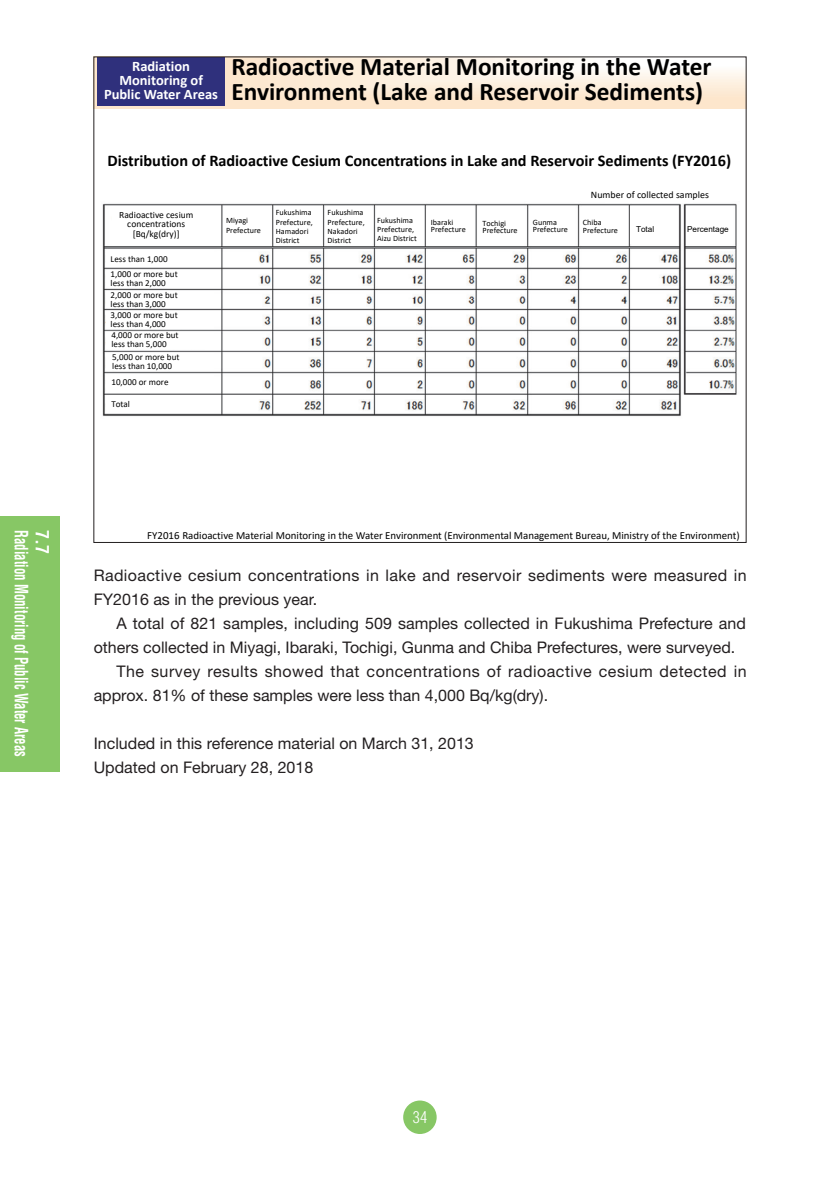
<style>
.page{position:relative;width:840px;height:1191px;background:#fff}
.page>*{position:absolute;margin:0;border:0;box-sizing:border-box;transform-origin:0 0}
.t1{font:700 25.4px/24.4px "Calibri";color:#000}
.t2{font:700 condensed 18px "Helvetica";color:#fff;scale:.71 1}
.t3{font:700 condensed 18px "Helvetica";color:#fff}
.t4{font:700 16.2px "Calibri";color:#000}
.t5{font:16px/24px "Helvetica Neue";letter-spacing:.005em;color:#231f20}
.t6{font:16px/24px "Helvetica Neue";letter-spacing:.03em;color:#231f20}
.t7{font:16px/24px "Helvetica Neue";letter-spacing:.025em;color:#231f20}
.t8{font:300 condensed 16px "Helvetica";color:#fff}
.t9{font:700 14.4px/14px "Calibri";color:#fff;text-align:center}
.t10{font:10.8px "Calibri";color:#000}
.t11{font:10px "Calibri";color:#000}
.t12{font:9.6px/10px "Calibri";color:#000;text-align:center}
.t13{font:9px/11.2px "Calibri";color:#000}
.t14{font:8.2px/9px "Calibri";color:#000}
.t15{font:8.2px "Arial";color:#000}
</style>
<div class="page">
<div style="left:403px;top:1100px;width:33px;height:34px;background:#87c765;border-radius:50%"></div>
<div style="left:0;top:516px;width:60px;height:255px;background:#87c765"></div>
<img style="left:102px;top:203px;width:635px;height:213px">
<div style="left:97px;top:57px;width:128px;height:49px;background:#2f307c"></div>
<div style="left:112px;top:207px;width:107px;height:38px;background:#fff"></div>
<div style="left:106px;top:250px;width:107px;height:17px;background:#fff"></div>
<div style="left:106px;top:270px;width:108px;height:16px;background:#fff"></div>
<div style="left:106px;top:291px;width:107px;height:16px;background:#fff"></div>
<div style="left:106px;top:312px;width:107px;height:17px;background:#fff"></div>
<div style="left:106px;top:332px;width:107px;height:17px;background:#fff"></div>
<div style="left:106px;top:353px;width:107px;height:17px;background:#fff"></div>
<div style="left:106px;top:375px;width:107px;height:17px;background:#fff"></div>
<div style="left:106px;top:396px;width:108px;height:17px;background:#fff"></div>
<div style="left:686px;top:207px;width:46px;height:37px;background:#fff"></div>
<div style="left:630px;top:207px;width:45px;height:37px;background:#fff"></div>
<div style="left:580px;top:207px;width:45px;height:37px;background:#fff"></div>
<div style="left:224px;top:207px;width:46px;height:37px;background:#fff"></div>
<div style="left:276px;top:207px;width:45px;height:37px;background:#fff"></div>
<div style="left:326px;top:207px;width:45px;height:37px;background:#fff"></div>
<div style="left:377px;top:207px;width:45px;height:37px;background:#fff"></div>
<div style="left:427px;top:207px;width:46px;height:38px;background:#fff"></div>
<div style="left:478px;top:207px;width:45px;height:37px;background:#fff"></div>
<div style="left:529px;top:207px;width:45px;height:37px;background:#fff"></div>
<p class="t9" style="left:104px;top:59px;width:115px">Radiation<br>Monitoring of<br>Public Water Areas</p>
<p class="t1" style="left:231px;top:54px;width:481px">Radioactive Material Monitoring in the Water<br>Environment (Lake and Reservoir Sediments)</p>
<p class="t4" style="left:107px;top:149px;width:625px">Distribution of Radioactive Cesium Concentrations in Lake and Reservoir Sediments (FY2016)</p>
<p class="t12" style="left:119px;top:209px;width:76px">Radioactive cesium concentrations [Bq/kg(dry)]</p>
<p class="t13" style="left:110px;top:250px;width:69px;line-height:15.8px">Less than 1,000<br>1,000 or more but</p>
<p class="t13" style="left:110px;top:277px;width:69px">less than 2,000<br>2,000 or more but</p>
<p class="t13" style="left:110px;top:298px;width:69px">less than 3,000<br>3,000 or more but</p>
<p class="t13" style="left:110px;top:318px;width:69px">less than 4,000<br>4,000 or more but</p>
<p class="t13" style="left:111px;top:338px;width:70px;line-height:12.6px">less than 5,000<br>5,000 or more but</p>
<p class="t13" style="left:111px;top:358px;width:62px;line-height:16px">less than 10,000<br>10,000 or more</p>
<p class="t13" style="left:111px;top:398px;width:20px">Total</p>
<p class="t11" style="left:590px;top:188px;width:119px">Number of collected samples</p>
<p class="t14" style="left:226px;top:215px;width:36px;line-height:9.8px">Miyagi<br>Prefecture</p>
<p class="t14" style="left:276px;top:208px;width:39px">Fukushima<br>Prefecture,<br>Hamadori<br>District</p>
<p class="t14" style="left:327px;top:208px;width:39px">Fukushima<br>Prefecture,<br>Nakadori<br>District</p>
<p class="t14" style="left:377px;top:215px;width:41px">Fukushima<br>Prefecture,<br>Aizu District</p>
<p class="t14" style="left:430px;top:219px;width:36px;line-height:7.2px">Ibaraki<br>Prefecture</p>
<p class="t14" style="left:482px;top:219px;width:36px;line-height:7.2px">Tochigi<br>Prefecture</p>
<p class="t14" style="left:532px;top:219px;width:36px;line-height:7.2px">Gunma<br>Prefecture</p>
<p class="t14" style="left:582px;top:219px;width:36px;line-height:7.2px">Chiba<br>Prefecture</p>
<p class="t15" style="left:635px;top:224px;width:20px">Total</p>
<p class="t15" style="left:686px;top:223px;width:43px">Percentage</p>
<p class="t2" style="left:32px;top:530px;width:321px;rotate:90deg">Radiation Monitoring of Public Water Areas</p>
<p class="t3" style="left:53px;top:530px;width:25px;rotate:90deg">7.7</p>
<p class="t10" style="left:147px;top:527px;width:593px">FY2016 Radioactive Material Monitoring in the Water Environment (Environmental Management Bureau, Ministry of the Environment)</p>
<p class="t7" style="left:94px;top:563px;width:654px">Radioactive cesium concentrations in lake and reservoir sediments were measured in<br>FY2016 as in the previous year.</p>
<p class="t5" style="left:94px;top:611px;width:653px;text-indent:23px">A total of 821 samples, including 509 samples collected in Fukushima Prefecture and others collected in Miyagi, Ibaraki, Tochigi, Gunma and Chiba Prefectures, were surveyed.</p>
<p class="t6" style="left:94px;top:659px;width:654px;text-indent:23px">The survey results showed that concentrations of radioactive cesium detected in approx. 81% of these samples were less than 4,000 Bq/kg(dry).</p>
<p class="t5" style="left:94px;top:731px;width:381px">Included in this reference material on March 31, 2013</p>
<p class="t5" style="left:94px;top:755px;width:221px">Updated on February 28, 2018</p>
<p class="t8" style="left:412px;top:1107px;width:16px">34</p>
</div>
